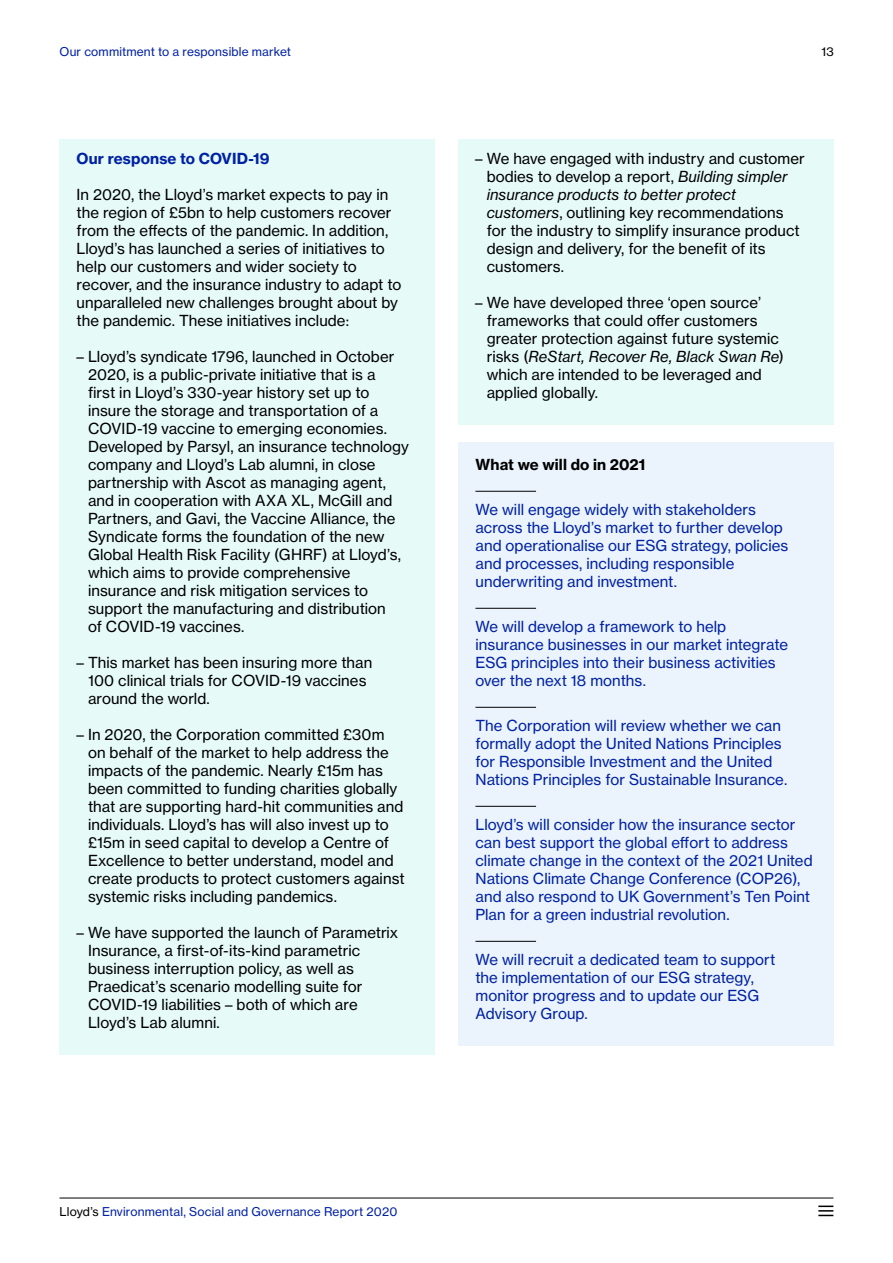
<style>
.page{position:relative;width:893px;height:1263px;background:#fff}
.page>*{position:absolute;margin:0;border:0;box-sizing:border-box;transform-origin:0 0}
.t1{font:15px/18px "N Haas Grotesk TX Pro 55 Rg";letter-spacing:.005em;color:#000}
.t2{font:15px/18px "N Haas Grotesk TX Pro 55 Rg";letter-spacing:.005em;color:#0021a4}
.t3{font:15px "N Haas Grotesk TX Pro 56 It";color:#000}
.t4{font:15px "N Haas Grotesk TX Pro 75 Bd";letter-spacing:.01em;color:#0021a4}
.t5{font:15px "N Haas Grotesk TX Pro 75 Bd";letter-spacing:.005em;color:#000}
.t6{font:12px "N Haas Grotesk TX Pro 55 Rg";letter-spacing:.015em;color:#0021a4}
.t7{font:12px "N Haas Grotesk TX Pro 55 Rg";color:#000}
.s1{font-family:"N Haas Grotesk TX Pro 56 It"}
.s2{font-family:"N Haas Grotesk TX Pro 55 Rg"}
.s3{color:#000}
</style>
<div class="page">
<hr style="left:60px;top:1198px;width:773px;height:1px;background:#000">
<svg style="left:818px;top:1205px;width:15px;height:11px"></svg>
<div style="left:60px;top:139px;width:374px;height:916px;background:#e6faf8"></div>
<div style="left:458px;top:139px;width:375px;height:286px;background:#e6faf8"></div>
<div style="left:459px;top:443px;width:375px;height:603px;background:#ebf4fc"></div>
<hr style="left:475px;top:491px;width:61px;height:1px;background:#000">
<hr style="left:475px;top:608px;width:61px;height:1px;background:#000">
<hr style="left:475px;top:707px;width:61px;height:1px;background:#000">
<hr style="left:475px;top:806px;width:61px;height:1px;background:#000">
<hr style="left:475px;top:941px;width:61px;height:1px;background:#000">
<p class="t6" style="left:60px;top:44px;width:233px">Our commitment to a responsible market</p>
<p class="t7" style="left:821px;top:44px;width:14px">13</p>
<p class="t4" style="left:77px;top:149px;width:195px">Our response to COVID-19</p>
<p class="t1" style="left:77px;top:185px;width:326px">In 2020, the Lloyd’s market expects to pay in the region of £5bn to help customers recover from the effects of the pandemic. In addition, Lloyd’s has launched a series of initiatives to help our customers and wider society to recover, and the insurance industry to adapt to unparalleled new challenges brought about by the pandemic. These initiatives include:</p>
<p class="t1" style="left:88px;top:347px;width:322px;text-indent:-11px">– Lloyd’s syndicate 1796, launched in October 2020, is a public-private initiative that is a<br>first in Lloyd’s 330-year history set up to insure the storage and transportation of a COVID-19 vaccine to emerging economies.<br>Developed by Parsyl, an insurance technology company and Lloyd’s Lab alumni, in close partnership with Ascot as managing agent, and in cooperation with AXA XL, McGill and Partners, and Gavi, the Vaccine Alliance, the Syndicate forms the foundation of the new Global Health Risk Facility (GHRF) at Lloyd’s, which aims to provide comprehensive insurance and risk mitigation services to support the manufacturing and distribution<br>of COVID-19 vaccines.</p>
<p class="t1" style="left:88px;top:653px;width:286px;text-indent:-11px">– This market has been insuring more than<br>100 clinical trials for COVID-19 vaccines around the world.</p>
<p class="t1" style="left:88px;top:725px;width:318px;text-indent:-11px">– In 2020, the Corporation committed £30m on behalf of the market to help address the impacts of the pandemic. Nearly £15m has been committed to funding charities globally that are supporting hard-hit communities and individuals. Lloyd’s has will also invest up to £15m in seed capital to develop a Centre of Excellence to better understand, model and create products to protect customers against systemic risks including pandemics.</p>
<p class="t1" style="left:88px;top:923px;width:312px;text-indent:-11px">– We have supported the launch of Parametrix Insurance, a first-of-its-kind parametric business interruption policy, as well as Praedicat’s scenario modelling suite for COVID-19 liabilities – both of which are Lloyd’s Lab alumni.</p>
<p class="t1" style="left:475px;top:149px;width:331px;text-align:center">– We have engaged with industry and customer bodies to develop a report, <span class="s1">Building simpler</span></p>
<p class="t3" style="left:487px;top:185px;width:251px">insurance products to better protect</p>
<p class="t1" style="left:487px;top:203px;width:314px"><span class="s1">customers</span>, outlining key recommendations for the industry to simplify insurance product design and delivery, for the benefit of its customers.</p>
<p class="t1" style="left:487px;top:293px;width:294px;text-indent:-11px">– We have developed three ‘open source’ frameworks that could offer customers greater protection against future systemic</p>
<p class="t3" style="left:487px;top:347px;width:299px"><span class="s2">risks (</span>ReStart, Recover Re, Black Swan Re<span class="s2">)</span></p>
<p class="t1" style="left:487px;top:365px;width:276px">which are intended to be leveraged and applied globally.</p>
<p class="t5" style="left:475px;top:455px;width:171px">What we will do in 2021</p>
<p class="t2" style="left:475px;top:500px;width:314px">We will engage widely with stakeholders across the Lloyd’s market to further develop and operationalise our ESG strategy, policies and processes, including responsible underwriting and investment.</p>
<p class="t2" style="left:475px;top:617px;width:314px">We will develop a framework to help insurance businesses in our market integrate ESG principles into their business activities over the next 18 months.</p>
<p class="t2" style="left:475px;top:716px;width:313px">The Corporation will review whether we can formally adopt the United Nations Principles for Responsible Investment and the United Nations Principles for Sustainable Insurance.</p>
<p class="t2" style="left:475px;top:815px;width:339px">Lloyd’s will consider how the insurance sector can best support the global effort to address climate change in the context of the 2021 United Nations Climate Change Conference (COP26), and also respond to UK Government’s Ten Point Plan for a green industrial revolution.</p>
<p class="t2" style="left:475px;top:950px;width:301px">We will recruit a dedicated team to support the implementation of our ESG strategy, monitor progress and to update our ESG Advisory Group.</p>
<p class="t6" style="left:60px;top:1204px;width:339px"><span class="s3">Lloyd’s</span> Environmental, Social and Governance Report 2020</p>
</div>
